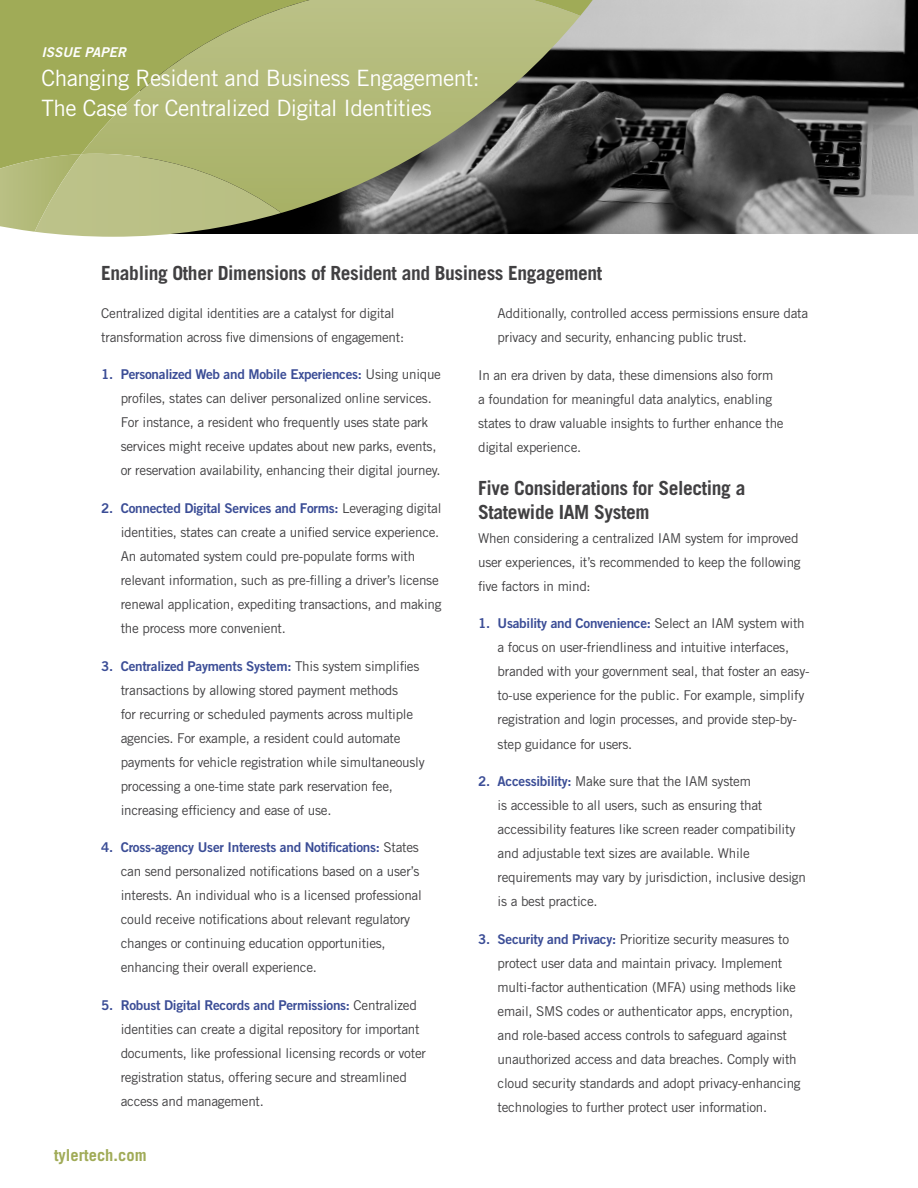
<style>
.page{position:relative;width:918px;height:1188px;background:#fff}
.page>*{position:absolute;margin:0;border:0;box-sizing:border-box;transform-origin:0 0}
.t1{font:22.5px/30px "Trade Gothic LT Std";letter-spacing:-.02em;color:#fff}
.t2{font:700 19.5px/24px "Trade Gothic LT Std";letter-spacing:-.02em;color:#414042}
.t3{font:700 16.5px "Trade Gothic LT Std";color:#a0ab57}
.t4{font:13.5px/24px "Trade Gothic LT Std";letter-spacing:-.02em;color:#414042}
.t5{font:13.5px "Trade Gothic LT Std Bd 2";letter-spacing:-.02em;color:#3b4d96}
.t6{font:italic 13.5px "Trade Gothic Bold Two";color:#fff}
.s1{font-family:"Trade Gothic LT Std";color:#414042}
.s2{font-family:"Trade Gothic LT Std Bd 2";color:#3b4d96}
</style>
<div class="page">
<img style="left:281px;top:0;width:637px;height:234px">
<svg style="left:0;top:0;width:609px;height:173px;background:#8a9255"></svg>
<svg style="left:81px;top:0;width:499px;height:213px;background:#999f6b"></svg>
<svg style="left:0;top:153px;width:281px;height:84px;background:#b1b77d"></svg>
<p class="t6" style="left:41px;top:44px;width:86px">ISSUE PAPER</p>
<h1 class="t1" style="left:41px;top:63px;width:440px">Changing Resident and Business Engagement:<br>The Case for Centralized Digital Identities</h1>
<h2 class="t2" style="left:101px;top:261px;width:502px">Enabling Other Dimensions of Resident and Business Engagement</h2>
<p class="t4" style="left:101px;top:301px;width:304px">Centralized digital identities are a catalyst for digital transformation across five dimensions of engagement:</p>
<p class="t5" style="left:101px;top:366px;width:341px">1. Personalized Web and Mobile Experiences: <span class="s1">Using unique</span></p>
<p class="t4" style="left:121px;top:387px;width:322px">profiles, states can deliver personalized online services.<br>For instance, a resident who frequently uses state park services might receive updates about new parks, events, or reservation availability, enhancing their digital journey.</p>
<p class="t5" style="left:101px;top:500px;width:342px">2. Connected Digital Services and Forms: <span class="s1">Leveraging digital</span></p>
<p class="t4" style="left:121px;top:520px;width:322px">identities, states can create a unified service experience.<br>An automated system could pre-populate forms with relevant information, such as pre-filling a driver’s license renewal application, expediting transactions, and making the process more convenient.</p>
<p class="t5" style="left:101px;top:657px;width:320px">3. Centralized Payments System: <span class="s1">This system simplifies</span></p>
<p class="t4" style="left:121px;top:678px;width:306px">transactions by allowing stored payment methods<br>for recurring or scheduled payments across multiple agencies. For example, a resident could automate payments for vehicle registration while simultaneously processing a one-time state park reservation fee, increasing efficiency and ease of use.</p>
<p class="t5" style="left:101px;top:839px;width:319px">4. Cross-agency User Interests and Notifications: <span class="s1">States</span></p>
<p class="t4" style="left:121px;top:859px;width:303px">can send personalized notifications based on a user’s interests. An individual who is a licensed professional could receive notifications about relevant regulatory changes or continuing education opportunities, enhancing their overall experience.</p>
<p class="t5" style="left:101px;top:996px;width:317px">5. Robust Digital Records and Permissions: <span class="s1">Centralized</span></p>
<p class="t4" style="left:121px;top:1017px;width:307px">identities can create a digital repository for important documents, like professional licensing records or voter registration status, offering secure and streamlined access and management.</p>
<p class="t4" style="left:498px;top:301px;width:312px">Additionally, controlled access permissions ensure data privacy and security, enhancing public trust.</p>
<p class="t4" style="left:478px;top:363px;width:307px">In an era driven by data, these dimensions also form<br>a foundation for meaningful data analytics, enabling states to draw valuable insights to further enhance the digital experience.</p>
<h2 class="t2" style="left:478px;top:476px;width:269px">Five Considerations for Selecting a<br>Statewide IAM System</h2>
<p class="t4" style="left:478px;top:526px;width:324px">When considering a centralized IAM system for improved user experiences, it’s recommended to keep the following five factors in mind:</p>
<p class="t5" style="left:478px;top:615px;width:328px">1. Usability and Convenience: <span class="s1">Select an IAM system with</span></p>
<p class="t4" style="left:498px;top:636px;width:313px">a focus on user-friendliness and intuitive interfaces, branded with your government seal, that foster an easy&shy;to-use experience for the public. For example, simplify registration and login processes, and provide step-by&shy;step guidance for users.</p>
<p class="t4" style="left:498px;top:769px;width:310px;text-indent:-19px"><span class="s2">2. Accessibility:</span> Make sure that the IAM system<br>is accessible to all users, such as ensuring that accessibility features like screen reader compatibility and adjustable text sizes are available. While requirements may vary by jurisdiction, inclusive design is a best practice.</p>
<p class="t4" style="left:498px;top:927px;width:305px;text-indent:-19px"><span class="s2">3. Security and Privacy:</span> Prioritize security measures to protect user data and maintain privacy. Implement multi-factor authentication (MFA) using methods like email, SMS codes or authenticator apps, encryption, and role-based access controls to safeguard against unauthorized access and data breaches. Comply with cloud security standards and adopt privacy-enhancing technologies to further protect user information.</p>
<p class="t3" style="left:54px;top:1145px;width:94px">tylertech.com</p>
</div>
